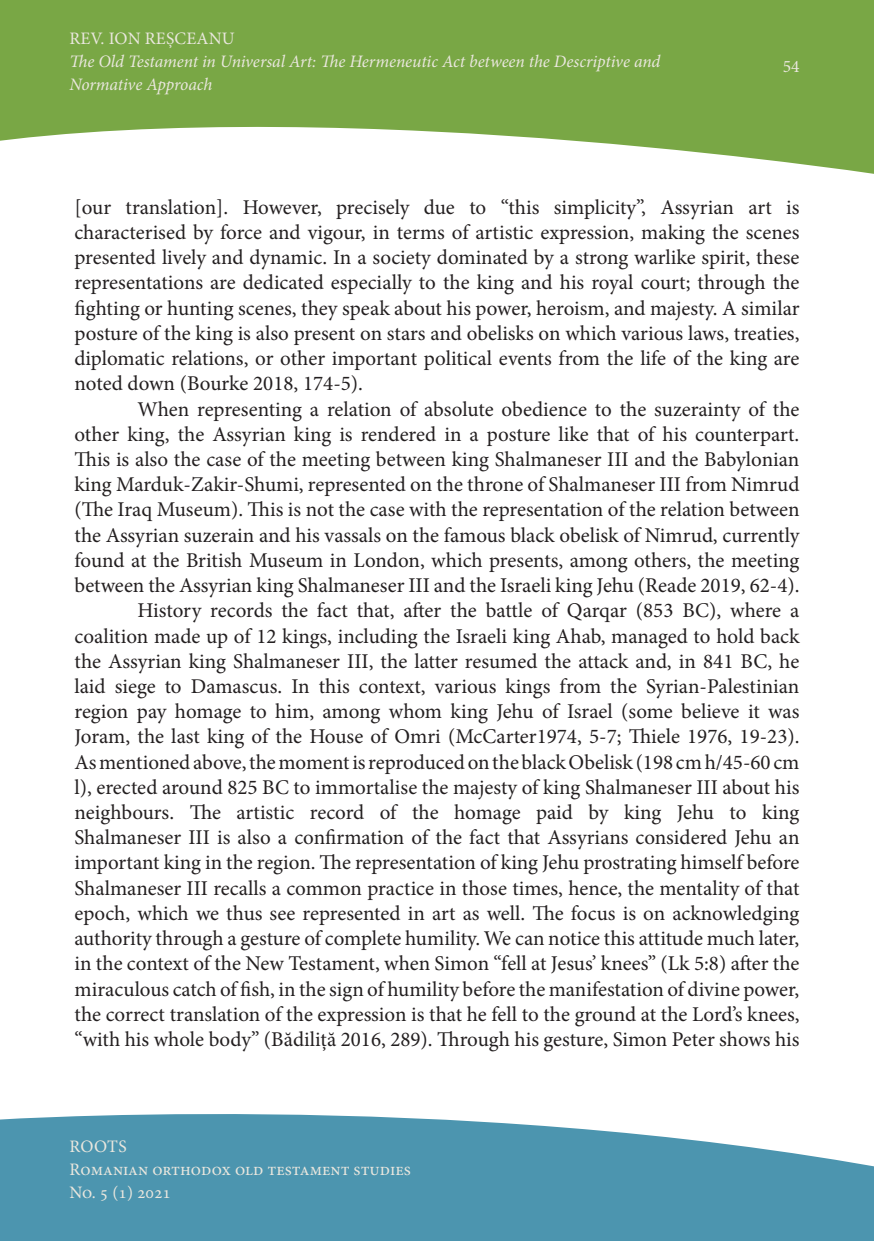
<style>
.page{position:relative;width:874px;height:1241px;background:#fff}
.page>*{position:absolute;margin:0;border:0;box-sizing:border-box;transform-origin:0 0}
.t1{font:21px/25.2px "Minion Pro";color:#231f20;text-align:justify}
.t2{font:italic 17.5px/22.8px "Minion Pro";letter-spacing:-.005em;color:#eae7de}
.t3{font:17.5px/22.8px "Minion Pro";color:#eae7de}
</style>
<div class="page">
<svg style="left:0;top:0;width:873px;height:174px;fill:#79a745"></svg>
<svg style="left:0;top:1114px;width:873px;height:126px;background:#5e9fb7"></svg>
<p class="t3" style="left:70px;top:28px;width:167px">REV. ION REȘCEANU</p>
<p class="t2" style="left:69px;top:50px;width:592px">The Old Testament in Universal Art: The Hermeneutic Act between the Descriptive and<br>Normative Approach</p>
<p class="t3" style="left:782px;top:55px;width:18px">54</p>
<p class="t1" style="left:74px;top:194px;width:726px">[our translation]. However, precisely due to “this simplicity”, Assyrian art is characterised by force and vigour, in terms of artistic expression, making the scenes presented lively and dynamic. In a society dominated by a strong warlike spirit, these representations are dedicated especially to the king and his royal court; through the fighting or hunting scenes, they speak about his power, heroism, and majesty. A similar posture of the king is also present on stars and obelisks on which various laws, treaties, diplomatic relations, or other important political events from the life of the king are noted down (Bourke 2018, 174-5).</p>
<p class="t1" style="left:74px;top:396px;width:726px;text-indent:63px">When representing a relation of absolute obedience to the suzerainty of the other king, the Assyrian king is rendered in a posture like that of his counterpart.<br>This is also the case of the meeting between king Shalmaneser III and the Babylonian king Marduk-Zakir-Shumi, represented on the throne of Shalmaneser III from Nimrud (The Iraq Museum). This is not the case with the representation of the relation between the Assyrian suzerain and his vassals on the famous black obelisk of Nimrud, currently found at the British Museum in London, which presents, among others, the meeting between the Assyrian king Shalmaneser III and the Israeli king Jehu (Reade 2019, 62-4).</p>
<p class="t1" style="left:74px;top:598px;width:726px;text-indent:63px">History records the fact that, after the battle of Qarqar (853 BC), where a coalition made up of 12 kings, including the Israeli king Ahab, managed to hold back the Assyrian king Shalmaneser III, the latter resumed the attack and, in 841 BC, he laid siege to Damascus. In this context, various kings from the Syrian-Palestinian region pay homage to him, among whom king Jehu of Israel (some believe it was Joram, the last king of the House of Omri (McCarter1974, 5-7; Thiele 1976, 19-23).<br>As mentioned above, the moment is reproduced on the black Obelisk (198 cm h/45-60 cm l), erected around 825 BC to immortalise the majesty of king Shalmaneser III about his neighbours. The artistic record of the homage paid by king Jehu to king Shalmaneser III is also a confirmation of the fact that Assyrians considered Jehu an important king in the region. The representation of king Jehu prostrating himself before Shalmaneser III recalls a common practice in those times, hence, the mentality of that epoch, which we thus see represented in art as well. The focus is on acknowledging authority through a gesture of complete humility. We can notice this attitude much later, in the context of the New Testament, when Simon “fell at Jesus’ knees” (Lk 5:8) after the miraculous catch of fish, in the sign of humility before the manifestation of divine power, the correct translation of the expression is that he fell to the ground at the Lord’s knees, “with his whole body” (Bădiliță 2016, 289). Through his gesture, Simon Peter shows his</p>
<p class="t3" style="left:69px;top:1135px;width:343px">ROOTS<br>Romanian orthodox old testament studies<br>No. 5 (1) 2021</p>
</div>
